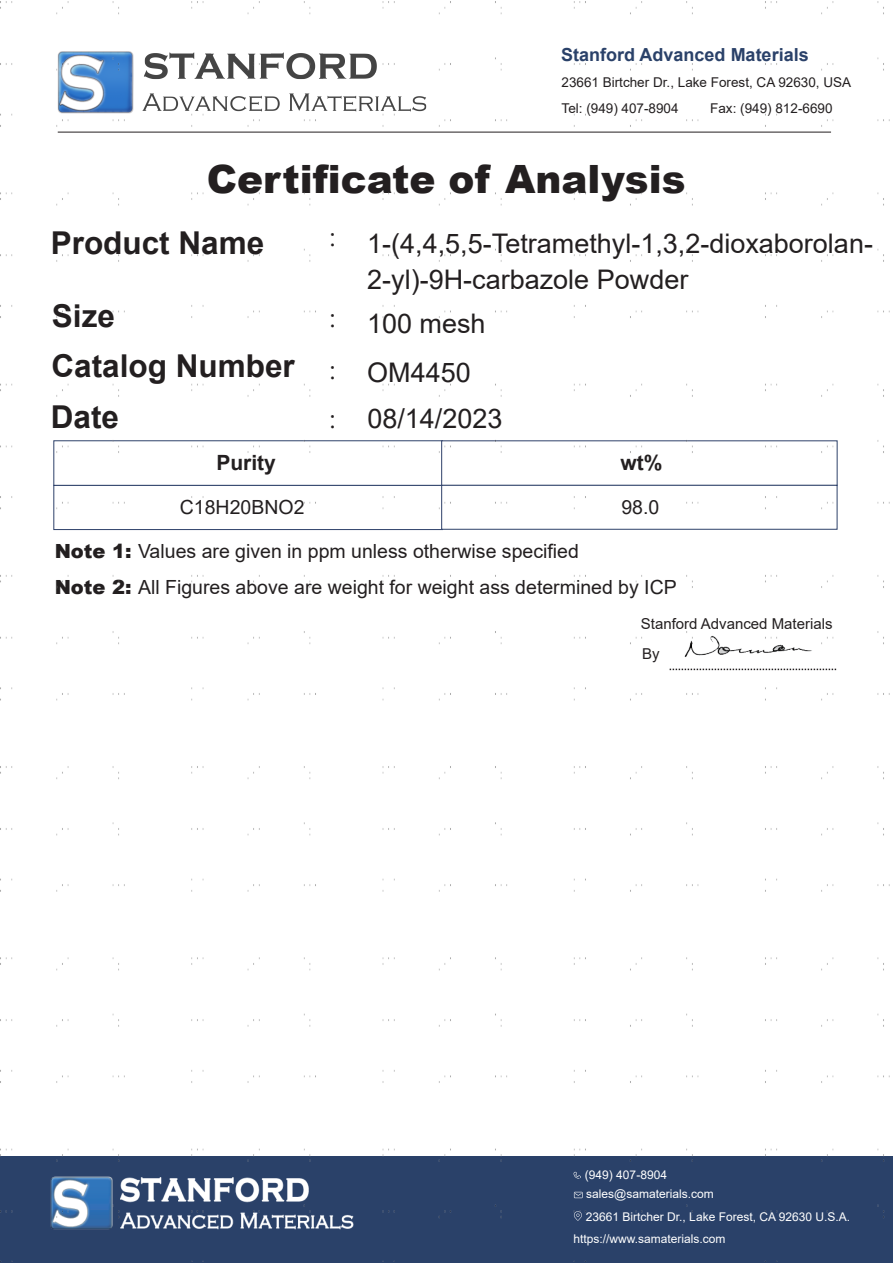
<style>
.page{position:relative;width:893px;height:1263px;background:#fff}
.page>*{position:absolute;margin:0;border:0;box-sizing:border-box;transform-origin:0 0}
.t1{font:900 39px "Arial";color:#231f20}
.t2{font:700 31.5px "Arial";color:#231f20}
.t3{font:300 31.5px/50.4px "Adobe Song Std";color:#231f20;text-align:justify}
.t4{font:27px/36px "Arial";color:#231f20}
.t5{font:700 21px "Arial";color:#231f20}
.t6{font:19.5px/35.7px "Arial";color:#231f20}
.t7{font:700 18px "Arial";color:#2a4169}
.t8{font:15px/30.5px "Arial";color:#231f20}
.t9{font:13.5px/25.5px "Arial";color:#231f20}
.t10{font:12px/19.5px "Arial";color:#fff}
.s1{font-weight:900}
</style>
<div class="page">
<div style="left:0;top:1156px;width:893px;height:107px;background:#2a4169"></div>
<img style="left:0;top:1px;width:890px;height:1260px">
<p class="t7" style="left:561px;top:42px;width:249px">Stanford Advanced Materials</p>
<p class="t9" style="left:561px;top:70px;width:291px">23661 Birtcher Dr., Lake Forest, CA 92630, USA<br>Tel: (949) 407-8904</p>
<p class="t9" style="left:710px;top:95px;width:124px">Fax: (949) 812-6690</p>
<h1 class="t1" style="left:207px;top:151px;width:480px">Certificate of Analysis</h1>
<h2 class="t2" style="left:51px;top:221px;width:215px">Product Name</h2>
<h3 class="t4" style="left:367px;top:225px;width:507px">1-(4,4,5,5-Tetramethyl-1,3,2-dioxaborolan-<br>2-yl)-9H-carbazole Powder</h3>
<h2 class="t3" style="left:329px;top:211px;width:9px">:</h2>
<h2 class="t2" style="left:52px;top:294px;width:65px">Size</h2>
<h2 class="t2" style="left:52px;top:343px;width:245px">Catalog Number</h2>
<h2 class="t2" style="left:51px;top:395px;width:70px">Date</h2>
<h2 class="t3" style="left:329px;top:292px;width:9px">: : :</h2>
<h3 class="t4" style="left:367px;top:306px;width:120px">100 mesh</h3>
<h3 class="t4" style="left:367px;top:355px;width:105px">OM4450</h3>
<h3 class="t4" style="left:367px;top:401px;width:137px">08/14/2023</h3>
<p class="t5" style="left:216px;top:448px;width:61px">Purity</p>
<p class="t5" style="left:620px;top:448px;width:44px">wt%</p>
<p class="t6" style="left:180px;top:489px;width:126px">C18H20BNO2</p>
<p class="t6" style="left:621px;top:489px;width:39px">98.0</p>
<p class="t6" style="left:55px;top:533px;width:624px"><span class="s1">Note 1:</span> Values are given in ppm unless otherwise specified<br><span class="s1">Note 2:</span> All Figures above are weight for weight ass determined by ICP</p>
<p class="t8" style="left:641px;top:608px;width:193px">Stanford Advanced Materials<br>By</p>
<p class="t10" style="left:585px;top:1165px;width:130px">(949) 407-8904 sales@samaterials.com</p>
<p class="t10" style="left:586px;top:1207px;width:266px">23661 Birtcher Dr., Lake Forest, CA 92630 U.S.A.</p>
<p class="t10" style="left:573px;top:1228px;width:154px">https://www.samaterials.com</p>
</div>
